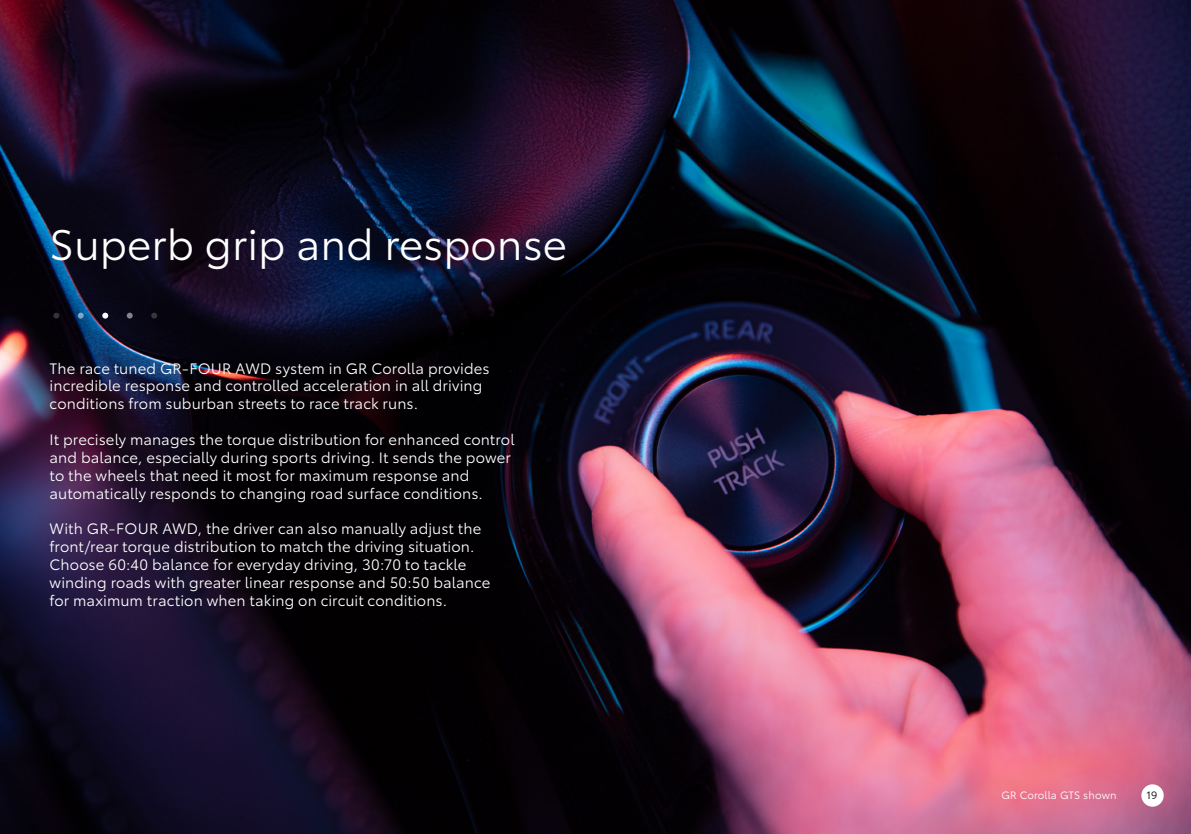
<style>
.page{position:relative;width:1191px;height:834px;background:#fff}
.page>*{position:absolute;margin:0;border:0;box-sizing:border-box;transform-origin:0 0}
.t1{font:42px "Toyota Type";color:#fff}
.t2{font:14.88px/17.8px "Toyota Type";letter-spacing:.005em;color:#fff}
.t3{font:10.5px "Toyota Type";letter-spacing:.015em;color:#fff}
.t4{font:10.5px "Toyota Type";color:#000}
</style>
<div class="page">
<img style="left:0;top:0;width:1191px;height:833px">
<svg style="left:53px;top:312px;width:6px;height:6px"></svg>
<svg style="left:78px;top:312px;width:6px;height:6px"></svg>
<svg style="left:102px;top:312px;width:6px;height:6px"></svg>
<svg style="left:127px;top:312px;width:6px;height:6px"></svg>
<svg style="left:151px;top:312px;width:6px;height:6px"></svg>
<div style="left:1141px;top:784px;width:22px;height:22px;background:#fff;border-radius:50%"></div>
<h1 class="t1" style="left:50px;top:214px;width:519px">Superb grip and response</h1>
<p class="t2" style="left:50px;top:358px;width:441px">The race tuned GR-FOUR AWD system in GR Corolla provides incredible response and controlled acceleration in all driving conditions from suburban streets to race track runs.</p>
<p class="t2" style="left:50px;top:429px;width:466px">It precisely manages the torque distribution for enhanced control and balance, especially during sports driving. It sends the power to the wheels that need it most for maximum response and automatically responds to changing road surface conditions.</p>
<p class="t2" style="left:50px;top:519px;width:442px">With GR-FOUR AWD, the driver can also manually adjust the front/rear torque distribution to match the driving situation.<br>Choose 60:40 balance for everyday driving, 30:70 to tackle winding roads with greater linear response and 50:50 balance for maximum traction when taking on circuit conditions.</p>
<p class="t3" style="left:1001px;top:787px;width:117px">GR Corolla GTS shown</p>
<p class="t4" style="left:1146px;top:787px;width:12px">19</p>
</div>
